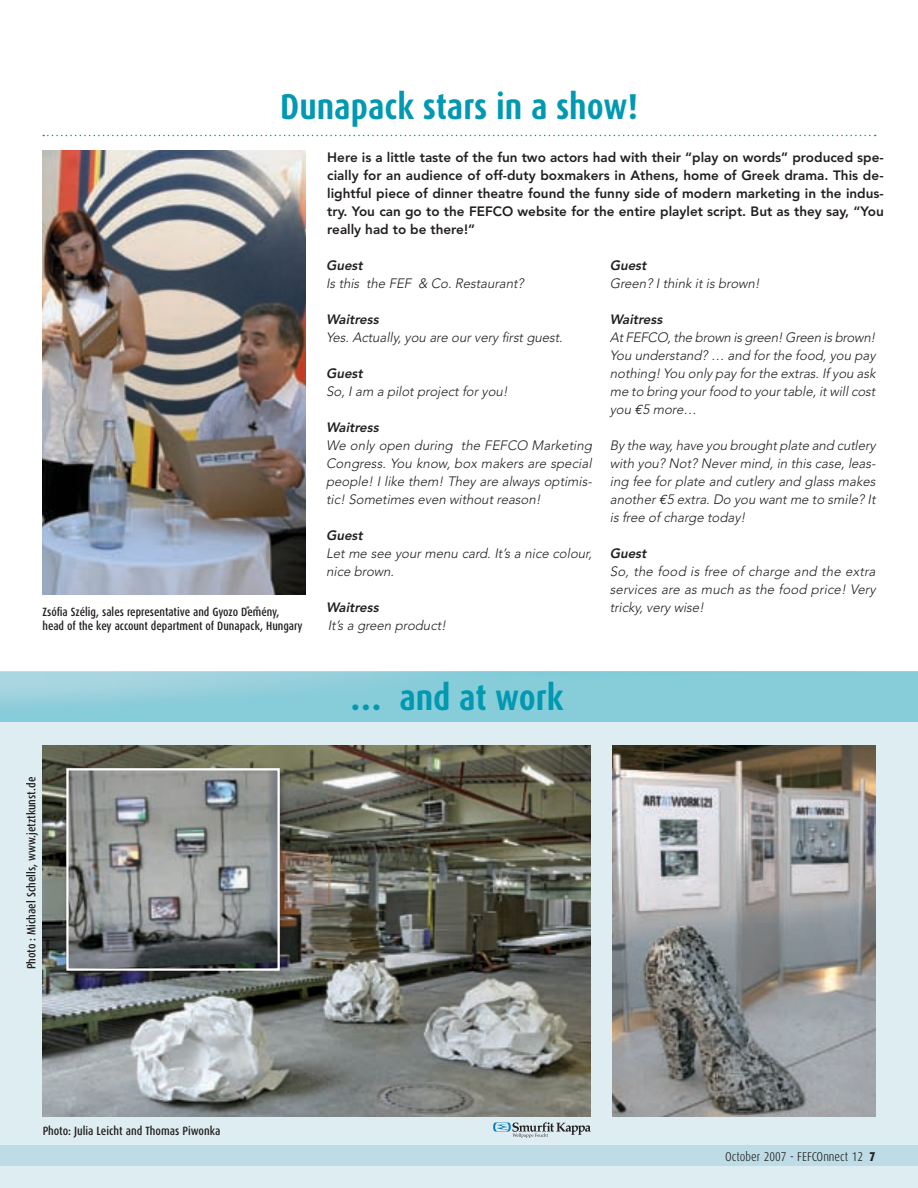
<style>
.page{position:relative;width:918px;height:1188px;background:#fff}
.page>*{position:absolute;margin:0;border:0;box-sizing:border-box;transform-origin:0 0}
.t1{font:700 36px "Dax Condensed";color:#0099b1}
.t2{font:italic 300 13.5px/18px "Avenir";color:#231f20;text-align:justify}
.t3{font:800 13.5px/18px "Avenir";color:#231f20;text-align:justify}
.t4{font:italic 800 13.5px "Avenir";color:#231f20}
.t5{font:300 12.75px "Dax Condensed";color:#231f20}
.t6{font:500 12px/14.4px "Dax Condensed";color:#231f20}
.t7{font:700 7.35px "Dax Condensed";color:#231f20}
.s1{font-family:"Euro Mono";font-weight:400}
</style>
<div class="page">
<div style="left:0;top:672px;width:918px;height:516px;background:#deedf1"></div>
<img style="left:43px;top:746px;width:548px;height:371px">
<div style="left:0;top:1145px;width:918px;height:22px;background:#bddce5"></div>
<div style="left:0;top:1166px;width:918px;height:22px;background:#deedf1"></div>
<img style="left:43px;top:151px;width:263px;height:443px">
<svg style="left:43px;top:135px;width:833px;height:1px"></svg>
<img style="left:612px;top:746px;width:263px;height:371px">
<svg style="left:0;top:672px;width:918px;height:49px;background:#8bcdd9"></svg>
<svg style="left:493px;top:1122px;width:98px;height:16px"></svg>
<div style="left:63px;top:765px;width:224px;height:213px;background:#231f20;opacity:.35"></div>
<img style="left:69px;top:771px;width:208px;height:197px">
<div style="left:66px;top:768px;width:214px;height:203px;border:2px solid #fff"></div>
<h1 class="t1" style="left:280px;top:86px;width:359px">Dunapack stars in a show!</h1>
<p class="t3" style="left:327px;top:148px;width:558px">Here is a little taste of the fun two actors had with their “play on words” produced spe&shy;cially for an audience of off-duty boxmakers in Athens, home of Greek drama. This de&shy;lightful piece of dinner theatre found the funny side of modern marketing in the indus&shy;try. You can go to the FEFCO website for the entire playlet script. But as they say, “You really had to be there!”</p>
<p class="t6" style="left:43px;top:605px;width:262px">Zsófia Szélig, sales representative and Gyozo Demény, head of the key account department of Dunapack, Hungary</p>
<p class="t7" style="left:250px;top:610px;width:5px;rotate:-180deg">“</p>
<p class="t7" style="left:259px;top:610px;width:5px;rotate:-180deg">“</p>
<p class="t4" style="left:326px;top:257px;width:41px">Guest</p>
<p class="t2" style="left:326px;top:274px;width:202px">Is this the FEF &amp; Co.Restaurant?</p>
<p class="t4" style="left:326px;top:311px;width:57px">Waitress</p>
<p class="t2" style="left:326px;top:328px;width:241px">Yes.Actually,you are ourvery firstguest.</p>
<p class="t4" style="left:326px;top:365px;width:41px">Guest</p>
<p class="t2" style="left:326px;top:382px;width:186px">So,Iam a pilotprojectforyou!</p>
<p class="t4" style="left:326px;top:419px;width:57px">Waitress</p>
<p class="t2" style="left:326px;top:436px;width:270px">We only open during the FEFCO Marketing Congress. You know, box makers are special people! I like them! They are always optimis&shy;tic!Sometimes even withoutreason!</p>
<p class="t4" style="left:326px;top:527px;width:41px">Guest</p>
<p class="t2" style="left:326px;top:544px;width:270px">Let me see your menu card. It’s a nice colour, nice brown.</p>
<p class="t4" style="left:326px;top:599px;width:57px">Waitress</p>
<p class="t2" style="left:328px;top:616px;width:122px">It’s a green product!</p>
<p class="t4" style="left:610px;top:257px;width:41px">Guest</p>
<p class="t2" style="left:610px;top:274px;width:154px">Green? Ithink itis brown!</p>
<p class="t4" style="left:610px;top:311px;width:57px">Waitress</p>
<p class="t2" style="left:610px;top:328px;width:270px">AtFEFCO,the brown isgreen!Green isbrown!<br>You understand? … and forthe food,you pay nothing!You only pay forthe extras.If you ask me to bring yourfood to yourtable,itwillcost you <span class="s1">€</span>5 more…</p>
<p class="t2" style="left:610px;top:436px;width:270px">By the way,have you broughtplate and cutlery with you? Not? Nevermind,in this case,leas&shy;ing fee for plate and cutlery and glass makes another<span class="s1">€</span>5 extra.Do you wantme to smile? It is free of charge today!</p>
<p class="t4" style="left:610px;top:545px;width:41px">Guest</p>
<p class="t2" style="left:610px;top:562px;width:270px">So, the food is free of charge and the extra services are as much as the food price! Very tricky,very wise!</p>
<h1 class="t1" style="left:350px;top:678px;width:215px">… and at work</h1>
<p class="t6" style="left:24px;top:969px;width:194px;rotate:-90deg">Photo : Michael Schells, www.jetztkunst.de</p>
<p class="t6" style="left:43px;top:1124px;width:179px">Photo: Julia Leicht and Thomas Piwonka</p>
<p class="t5" style="left:725px;top:1149px;width:139px">October 2007 - Fefconnect 12</p>
</div>
